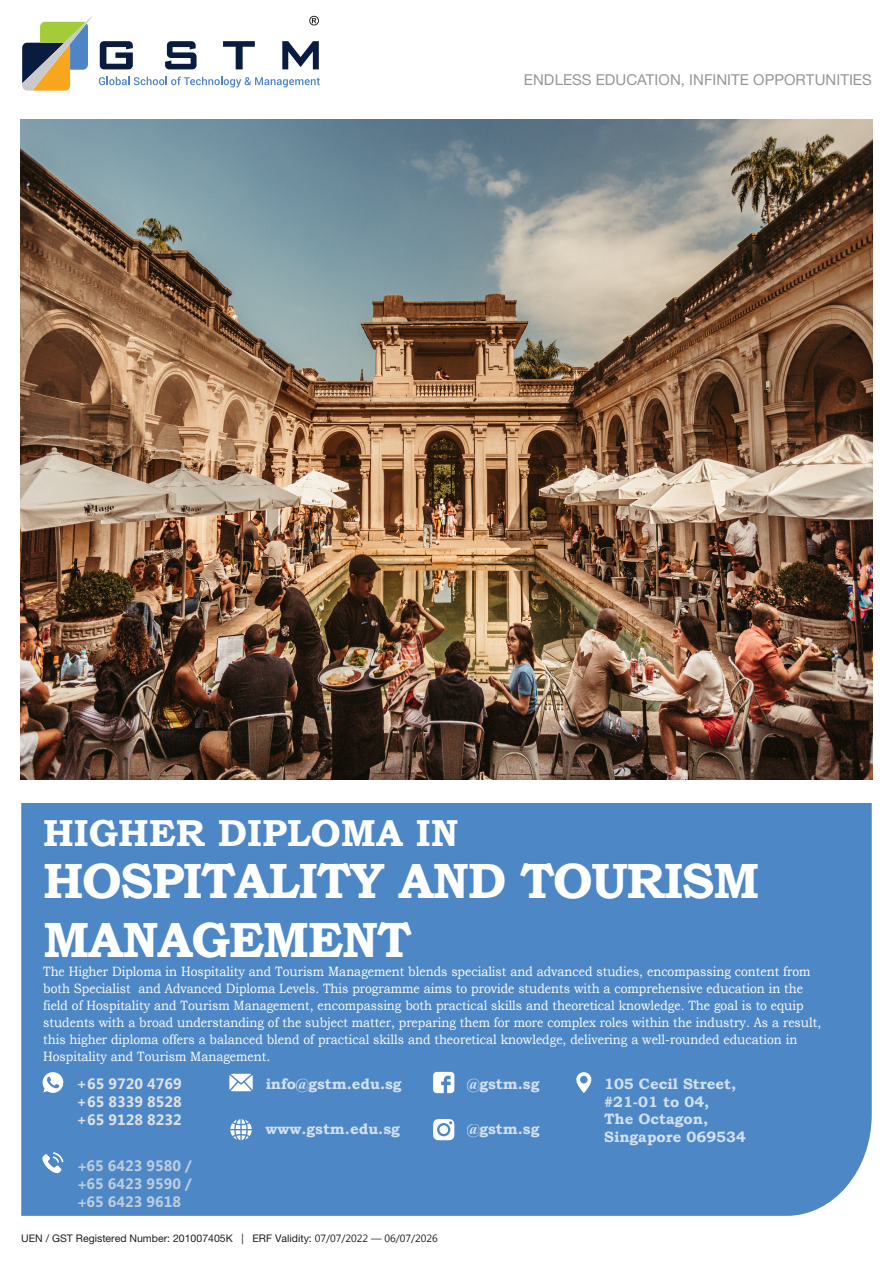
<style>
.page{position:relative;width:893px;height:1263px;background:#fff}
.page>*{position:absolute;margin:0;border:0;box-sizing:border-box;transform-origin:0 0}
.t1{font:700 49.5px/59.4px "Bookman Old Style";letter-spacing:-.03em;color:#fff}
.t2{font:700 37.5px "Bookman Old Style";color:#fff}
.t3{font:700 15px/17.5px "Bookman Old Style";color:#fff}
.t4{font:15px "Helvetica Neue";letter-spacing:.005em;color:#949699}
.t5{font:700 15px/18px "Microsoft Tai Le";color:#e4e4e4;text-align:justify}
.t6{font:700 15px/18px "Microsoft Tai Le";color:#e1e1e1;text-align:justify}
.t7{font:13.5px/17px "Bookman Old Style";color:#fff;scale:.9 1}
.t8{font:10.5px "Helvetica Neue";color:#211e1e}
.s1{font-family:"Helvetica Neue";font-weight:500}
.s2{font-family:"Microsoft Tai Le"}
</style>
<div class="page">
<img style="left:21px;top:120px;width:851px;height:660px">
<svg style="left:22px;top:16px;width:70px;height:75px"></svg>
<svg style="left:99px;top:77px;width:221px;height:10px"></svg>
<svg style="left:100px;top:41px;width:33px;height:28px"></svg>
<svg style="left:165px;top:41px;width:32px;height:28px"></svg>
<svg style="left:223px;top:41px;width:32px;height:28px"></svg>
<svg style="left:282px;top:41px;width:37px;height:28px"></svg>
<svg style="left:309px;top:16px;width:10px;height:10px"></svg>
<div style="left:21px;top:803px;width:851px;height:413px;background:#4d87c6"></div>
<svg style="left:576px;top:1072px;width:15px;height:21px"></svg>
<svg style="left:229px;top:1074px;width:24px;height:17px"></svg>
<svg style="left:43px;top:1072px;width:20px;height:21px"></svg>
<svg style="left:433px;top:1072px;width:21px;height:21px"></svg>
<svg style="left:42px;top:1152px;width:21px;height:21px"></svg>
<svg style="left:230px;top:1119px;width:22px;height:21px"></svg>
<svg style="left:433px;top:1119px;width:21px;height:21px"></svg>
<p class="t4" style="left:524px;top:71px;width:349px">ENDLESS EDUCATION, INFINITE OPPORTUNITIES</p>
<h2 class="t2" style="left:43px;top:806px;width:417px">HIGHER DIPLOMA IN</h2>
<h1 class="t1" style="left:43px;top:850px;width:718px">HOSPITALITY AND TOURISM<br>MANAGEMENT</h1>
<p class="t7" style="left:43px;top:963px;width:866px">The Higher Diploma in Hospitality and Tourism Management blends specialist and advanced studies, encompassing content from both Specialist and Advanced Diploma Levels. This programme aims to provide students with a comprehensive education in the field of Hospitality and Tourism Management, encompassing both practical skills and theoretical knowledge. The goal is to equip students with a broad understanding of the subject matter, preparing them for more complex roles within the industry. As a result, this higher diploma offers a balanced blend of practical skills and theoretical knowledge, delivering a well-rounded education in Hospitality and Tourism Management.</p>
<p class="t6" style="left:77px;top:1075px;width:107px">+65 9720 4769 +65 8339 8528 +65 9128 8232</p>
<p class="t5" style="left:78px;top:1157px;width:116px"><span class="s1">+</span>65 6423 9580 / <span class="s1">+</span>65 6423 9590 / <span class="s1">+</span>65 6423 9618</p>
<p class="t3" style="left:265px;top:1075px;width:138px">info@gstm.edu.sg</p>
<p class="t3" style="left:265px;top:1120px;width:136px">www.gstm.edu.sg</p>
<p class="t8" style="left:21px;top:1232px;width:418px">UEN / GST Registered Number: 201007405K | ERF Validity: <span class="s2">07/07/2022 — 06/07/2026</span></p>
<p class="t3" style="left:467px;top:1075px;width:74px">@gstm.sg</p>
<p class="t3" style="left:467px;top:1120px;width:74px">@gstm.sg</p>
<p class="t3" style="left:604px;top:1075px;width:143px">105 Cecil Street, #21-01 to 04,<br>The Octagon,<br>Singapore 069534</p>
</div>
